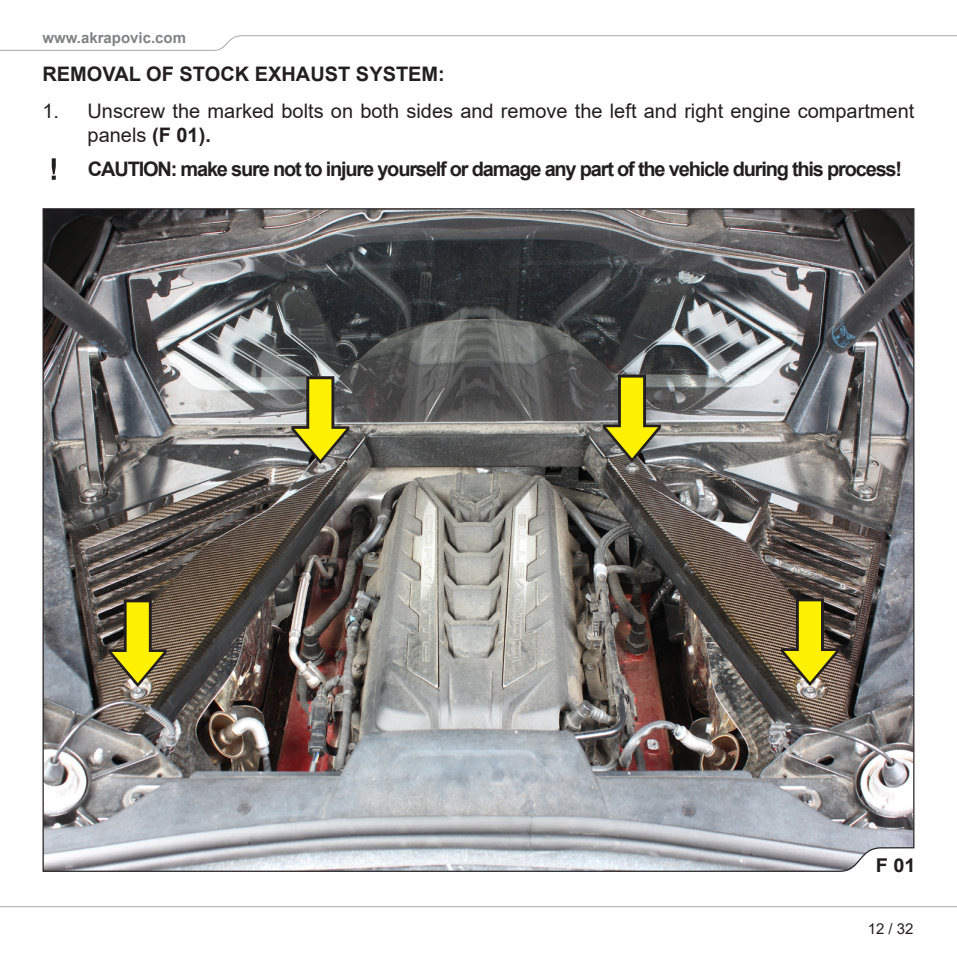
<style>
.page{position:relative;width:957px;height:957px;background:#fff}
.page>*{position:absolute;margin:0;border:0;box-sizing:border-box;transform-origin:0 0}
.body_txt_bullets{font:20px/24px "Arial";color:#231f20}
.Arial_10pt_Bold{font:700 20px "Arial";letter-spacing:-.06em;color:#231f20}
.Arial_10pt_Bold-2{font:700 20px "Arial";color:#231f20}
.body_txt_bold{font:700 19px "Arial";color:#231f20;scale:1.05 1}
.t1{font:700 15px "Arial";color:#808285}
.t2{font:15px "Arial";color:#231f20}
.s1{font-weight:700}
</style>
<div class="page">
<svg style="left:0;top:35px;width:957px;height:16px"></svg>
<svg style="left:0;top:906px;width:957px;height:2px;background:#d2d3d5"></svg>
<img style="left:42px;top:208px;width:873px;height:664px">
<svg style="left:52px;top:158px;width:4px;height:22px"></svg>
<img style="left:109px;top:599px;width:58px;height:88px">
<img style="left:781px;top:598px;width:58px;height:88px">
<svg style="left:603px;top:374px;width:58px;height:88px;background:#9b963c"></svg>
<svg style="left:291px;top:376px;width:58px;height:88px;background:#a19c42"></svg>
<p class="t1" style="left:42px;top:27px;width:145px">www.akrapovic.com</p>
<p class="Arial_10pt_Bold-2" style="left:43px;top:60px;width:404px">REMOVAL OF STOCK EXHAUST SYSTEM:</p>
<p class="body_txt_bullets" style="left:88px;top:99px;width:828px;text-indent:-45px">1. Unscrew the marked bolts on both sides and remove the left and right engine compartment panels <span class="s1">(F 01).</span></p>
<p class="Arial_10pt_Bold" style="left:88px;top:155px;width:815px">CAUTION: make sure not to injure yourself or damage any part of the vehicle during this process!</p>
<p class="body_txt_bold" style="left:875px;top:852px;width:40px">F 01</p>
<p class="t2" style="left:867px;top:918px;width:47px">12 / 32</p>
</div>
